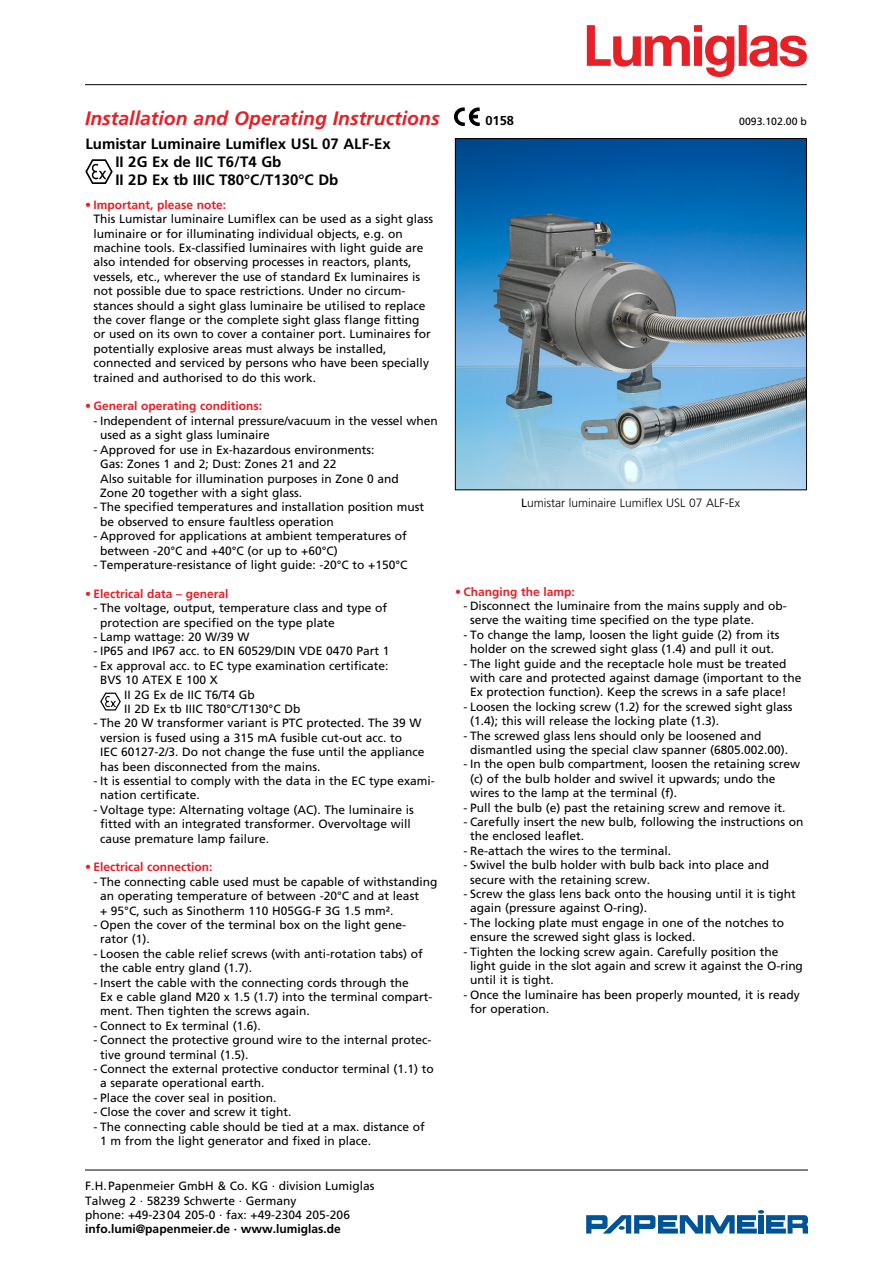
<style>
.page{position:relative;width:893px;height:1263px;background:#fff}
.page>*{position:absolute;margin:0;border:0;box-sizing:border-box;transform-origin:0 0}
.t1{font:italic 700 19.35px "Frutiger";color:#e52027}
.Headline{font:700 15px "Frutiger";color:#000}
.Body{font:700 12.9px "Frutiger";color:#000}
.Body_rot{font:12px/14.4px "Frutiger";color:#000}
.Body-2{font:12px/14.4px "Frutiger";color:#000}
.Body_rot-2{font:700 12px "Frutiger";color:#e52027}
.t2{font:700 12px "Frutiger";color:#000}
.t3{font:300 12px "Frutiger";color:#000}
.t4{font:10.5px "Frutiger";color:#000}
.s1{font-weight:400}
</style>
<div class="page">
<hr style="left:85px;top:1169px;width:723px;height:1px;background:#000">
<svg style="left:100px;top:692px;width:21px;height:19px"></svg>
<img style="left:85px;top:159px;width:28px;height:24px">
<svg style="left:586px;top:1210px;width:222px;height:23px"></svg>
<svg style="left:454px;top:108px;width:25px;height:18px"></svg>
<img style="left:457px;top:140px;width:348px;height:348px">
<div style="left:455px;top:138px;width:352px;height:352px;border:1px solid #000"></div>
<hr style="left:85px;top:84px;width:722px;height:1px;background:#000">
<svg style="left:587px;top:25px;width:220px;height:52px"></svg>
<p class="t1" style="left:85px;top:107px;width:356px">Installation and Operating Instructions</p>
<p class="Body" style="left:485px;top:113px;width:30px">0158</p>
<p class="Headline" style="left:85px;top:135px;width:307px">Lumistar Luminaire Lumiflex USL 07 ALF-Ex</p>
<p class="Headline" style="left:115px;top:153px;width:167px">II 2G Ex de IIC T6/T4 Gb</p>
<p class="Headline" style="left:115px;top:171px;width:224px">II 2D Ex tb IIIC T80°C/T130°C Db</p>
<p class="t4" style="left:739px;top:115px;width:69px">0093.102.00 b</p>
<p class="Body_rot-2" style="left:85px;top:198px;width:143px">• Important, please note:</p>
<p class="Body-2" style="left:94px;top:212px;width:341px">This Lumistar luminaire Lumiflex can be used as a sight glass luminaire or for illuminating individual objects, e.g. on machine tools. Ex-classified luminaires with light guide are also intended for observing processes in reactors, plants, vessels, etc., wherever the use of standard Ex luminaires is</p>
<p class="Body-2" style="left:94px;top:284px;width:339px">not possible due to space restrictions. Under no circum&shy;stances should a sight glass luminaire be utilised to replace the cover flange or the complete sight glass flange fitting or used on its own to cover a container port. Luminaires for potentially explosive areas must always be installed,</p>
<p class="Body-2" style="left:94px;top:356px;width:337px">connected and serviced by persons who have been specially trained and authorised to do this work.</p>
<p class="Body_rot-2" style="left:85px;top:399px;width:179px">• General operating conditions:</p>
<p class="Body_rot" style="left:100px;top:414px;width:339px;text-indent:-6px">- Independent of internal pressure/vacuum in the vessel when used as a sight glass luminaire</p>
<p class="Body_rot" style="left:94px;top:442px;width:282px">- Approved for use in Ex-hazardous environments:</p>
<p class="Body_rot" style="left:100px;top:457px;width:238px">Gas: Zones 1 and 2; Dust: Zones 21 and 22</p>
<p class="Body_rot" style="left:100px;top:471px;width:300px">Also suitable for illumination purposes in Zone 0 and</p>
<p class="Body_rot" style="left:100px;top:486px;width:204px">Zone 20 together with a sight glass.</p>
<p class="Body_rot" style="left:100px;top:500px;width:326px;text-indent:-6px">- The specified temperatures and installation position must be observed to ensure faultless operation</p>
<p class="Body_rot" style="left:94px;top:529px;width:315px">- Approved for applications at ambient temperatures of</p>
<p class="Body_rot" style="left:100px;top:543px;width:239px">between -20°C and +40°C (or up to +60°C)</p>
<p class="Body_rot" style="left:94px;top:558px;width:316px">- Temperature-resistance of light guide: -20°C to +150°C</p>
<p class="Body_rot-2" style="left:85px;top:586px;width:145px">• Electrical data – general</p>
<p class="Body_rot" style="left:94px;top:601px;width:295px">- The voltage, output, temperature class and type of</p>
<p class="Body_rot" style="left:100px;top:615px;width:236px">protection are specified on the type plate</p>
<p class="Body_rot" style="left:94px;top:630px;width:157px">- Lamp wattage: 20 W/39 W</p>
<p class="Body_rot" style="left:94px;top:644px;width:297px">- IP65 and IP67 acc. to EN 60529/DIN VDE 0470 Part 1</p>
<p class="Body_rot" style="left:94px;top:658px;width:296px">- Ex approval acc. to EC type examination certificate:</p>
<p class="Body_rot" style="left:100px;top:673px;width:119px">BVS 10 ATEX E 100 X</p>
<p class="Body_rot" style="left:124px;top:687px;width:132px">II 2G Ex de IIC T6/T4 Gb</p>
<p class="Body_rot" style="left:124px;top:702px;width:178px">II 2D Ex tb IIIC T80°C/T130°C Db</p>
<p class="Body_rot" style="left:94px;top:716px;width:329px">- The 20 W transformer variant is PTC protected. The 39 W</p>
<p class="Body_rot" style="left:100px;top:730px;width:304px">version is fused using a 315 mA fusible cut-out acc. to</p>
<p class="Body_rot" style="left:100px;top:745px;width:326px">IEC 60127-2/3. Do not change the fuse until the appliance has been disconnected from the mains.</p>
<p class="Body_rot" style="left:100px;top:774px;width:336px;text-indent:-6px">- It is essential to comply with the data in the EC type exami&shy;nation certificate.</p>
<p class="Body_rot" style="left:100px;top:802px;width:315px;text-indent:-6px">- Voltage type: Alternating voltage (AC). The luminaire is fitted with an integrated transformer. Overvoltage will cause premature lamp failure.</p>
<p class="Body_rot-2" style="left:85px;top:860px;width:129px">• Electrical connection:</p>
<p class="Body_rot" style="left:100px;top:874px;width:339px;text-indent:-6px">- The connecting cable used must be capable of withstanding an operating temperature of between -20°C and at least</p>
<p class="Body_rot" style="left:100px;top:903px;width:295px">+ 95°C, such as Sinotherm 110 H05GG-F 3G 1.5 mm².</p>
<p class="Body_rot" style="left:94px;top:918px;width:314px">- Open the cover of the terminal box on the light gene-</p>
<p class="Body_rot" style="left:100px;top:932px;width:51px">rator (1).</p>
<p class="Body_rot" style="left:100px;top:946px;width:324px;text-indent:-6px">- Loosen the cable relief screws (with anti-rotation tabs) of the cable entry gland (1.7).</p>
<p class="Body_rot" style="left:94px;top:975px;width:317px">- Insert the cable with the connecting cords through the</p>
<p class="Body_rot" style="left:100px;top:990px;width:334px">Ex e cable gland M20 x 1.5 (1.7) into the terminal compart&shy;ment. Then tighten the screws again.</p>
<p class="Body_rot" style="left:94px;top:1018px;width:169px">- Connect to Ex terminal (1.6).</p>
<p class="Body_rot" style="left:94px;top:1033px;width:339px">- Connect the protective ground wire to the internal protec-</p>
<p class="Body_rot" style="left:100px;top:1047px;width:150px">tive ground terminal (1.5).</p>
<p class="Body_rot" style="left:100px;top:1062px;width:335px;text-indent:-6px">- Connect the external protective conductor terminal (1.1) to a separate operational earth.</p>
<p class="Body_rot" style="left:94px;top:1090px;width:184px">- Place the cover seal in position.</p>
<p class="Body_rot" style="left:94px;top:1105px;width:199px">- Close the cover and screw it tight.</p>
<p class="Body_rot" style="left:94px;top:1119px;width:333px">- The connecting cable should be tied at a max. distance of</p>
<p class="Body_rot" style="left:100px;top:1134px;width:273px">1 m from the light generator and fixed in place.</p>
<p class="Body-2" style="left:85px;top:1179px;width:291px">F.H.Papenmeier GmbH &amp; Co. KG · division Lumiglas</p>
<p class="Body-2" style="left:85px;top:1193px;width:213px">Talweg 2 · 58239 Schwerte · Germany</p>
<p class="Body-2" style="left:85px;top:1207px;width:266px">phone: +49-2304 205-0 · fax: +49-2304 205-206</p>
<p class="t2" style="left:85px;top:1222px;width:257px">info.lumi@papenmeier.de · www.lumiglas.de</p>
<p class="t3" style="left:521px;top:496px;width:220px"><span class="s1">L</span>umistar luminaire Lumiflex USL 07 ALF-Ex</p>
<p class="Body_rot-2" style="left:455px;top:584px;width:121px">• Changing the lamp:</p>
<p class="Body_rot" style="left:463px;top:599px;width:325px">- Disconnect the luminaire from the mains supply and ob-</p>
<p class="Body_rot" style="left:470px;top:613px;width:286px">serve the waiting time specified on the type plate.</p>
<p class="Body_rot" style="left:463px;top:627px;width:317px">- To change the lamp, loosen the light guide (2) from its</p>
<p class="Body_rot" style="left:470px;top:642px;width:306px">holder on the screwed sight glass (1.4) and pull it out.</p>
<p class="Body_rot" style="left:470px;top:656px;width:333px;text-indent:-6px">- The light guide and the receptacle hole must be treated with care and protected against damage (important to the<br>Ex protection function). Keep the screws in a safe place!</p>
<p class="Body_rot" style="left:470px;top:699px;width:324px;text-indent:-6px">- Loosen the locking screw (1.2) for the screwed sight glass (1.4); this will release the locking plate (1.3).</p>
<p class="Body_rot" style="left:463px;top:728px;width:299px">- The screwed glass lens should only be loosened and</p>
<p class="Body_rot" style="left:470px;top:743px;width:320px">dismantled using the special claw spanner (6805.002.00).</p>
<p class="Body_rot" style="left:470px;top:757px;width:332px;text-indent:-6px">- In the open bulb compartment, loosen the retaining screw (c) of the bulb holder and swivel it upwards; undo the wires to the lamp at the terminal (f).</p>
<p class="Body_rot" style="left:463px;top:800px;width:323px">- Pull the bulb (e) past the retaining screw and remove it.</p>
<p class="Body_rot" style="left:470px;top:815px;width:335px;text-indent:-6px">- Carefully insert the new bulb, following the instructions on the enclosed leaflet.</p>
<p class="Body_rot" style="left:463px;top:843px;width:209px">- Re-attach the wires to the terminal.</p>
<p class="Body_rot" style="left:463px;top:858px;width:307px">- Swivel the bulb holder with bulb back into place and</p>
<p class="Body_rot" style="left:470px;top:872px;width:182px">secure with the retaining screw.</p>
<p class="Body_rot" style="left:470px;top:887px;width:327px;text-indent:-6px">- Screw the glass lens back onto the housing until it is tight again (pressure against O-ring).</p>
<p class="Body_rot" style="left:470px;top:915px;width:316px;text-indent:-6px">- The locking plate must engage in one of the notches to ensure the screwed sight glass is locked.</p>
<p class="Body_rot" style="left:470px;top:944px;width:334px;text-indent:-6px">- Tighten the locking screw again. Carefully position the light guide in the slot again and screw it against the O-ring until it is tight.</p>
<p class="Body_rot" style="left:470px;top:987px;width:331px;text-indent:-6px">- Once the luminaire has been properly mounted, it is ready for operation.</p>
</div>
